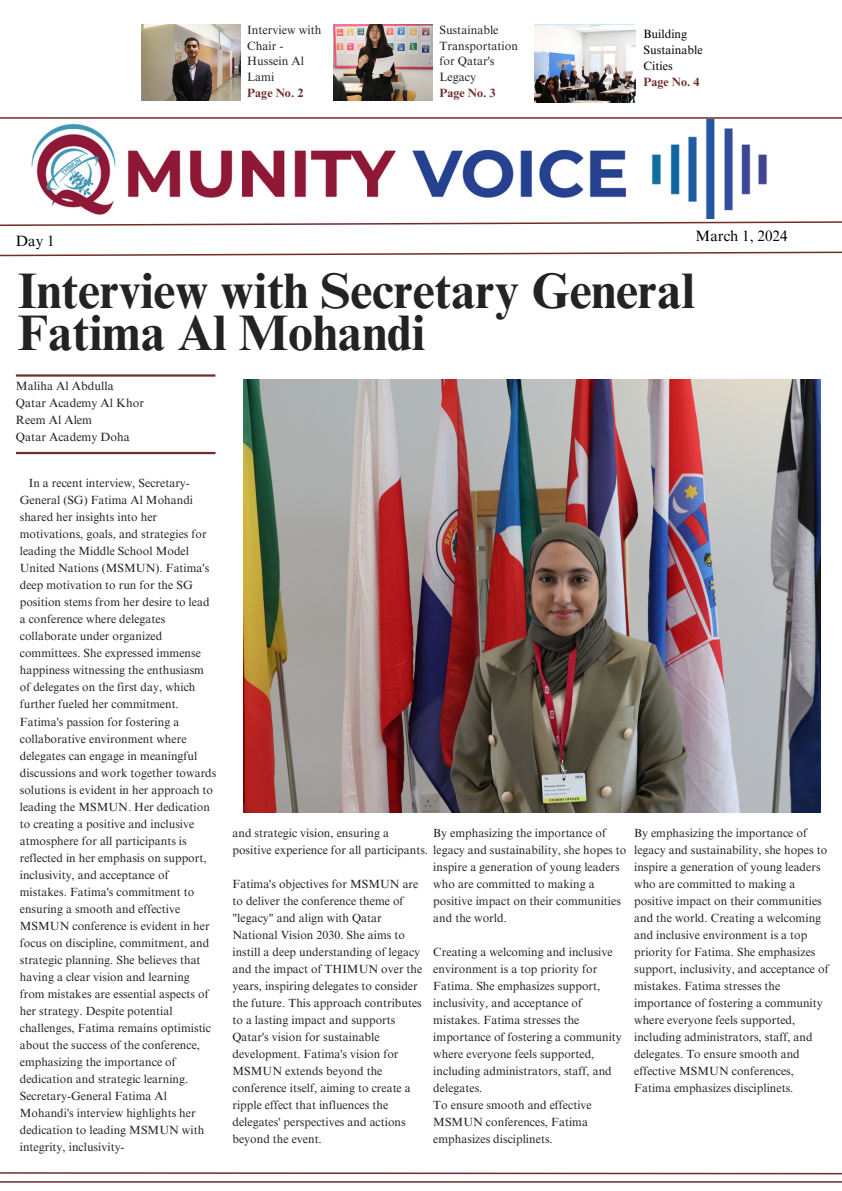
<style>
.page{position:relative;width:842px;height:1191px;background:#fff}
.page>*{position:absolute;margin:0;border:0;box-sizing:border-box;transform-origin:0 0}
.t1{font:700 50px/42px "Times NRMT Pro";letter-spacing:-.005em;color:#242323}
.t2{font:15px "Times NRMT Pro";color:#000}
.t3{font:12px/15.8px "Times NRMT Pro";letter-spacing:.005em;color:#242323}
.t4{font:12px/15.8px "Times NRMT Pro";letter-spacing:.005em;color:#000}
.t5{font:700 12px "Times NRMT Pro";letter-spacing:.005em;color:#722c2c}
.t6{font:11.8px/17px "Times NRMT Pro";letter-spacing:.005em;color:#242323}
</style>
<div class="page">
<hr style="left:0;top:1180px;width:842px;height:2px;background:#722c2c">
<svg style="left:0;top:1172px;width:842px;height:2px;background:#9d6c6c"></svg>
<img style="left:31px;top:119px;width:736px;height:99px">
<hr style="left:0;top:117px;width:842px;height:2px;background:#722c2c">
<svg style="left:0;top:221px;width:842px;height:5px"></svg>
<svg style="left:0;top:251px;width:842px;height:6px"></svg>
<hr style="left:16px;top:452px;width:200px;height:2px;background:#722c2c">
<hr style="left:16px;top:374px;width:199px;height:2px;background:#722c2c">
<img style="left:141px;top:25px;width:99px;height:76px">
<img style="left:333px;top:25px;width:100px;height:76px">
<img style="left:535px;top:25px;width:101px;height:77px">
<img style="left:244px;top:379px;width:577px;height:433px">
<h2 class="t3" style="left:247px;top:23px;width:76px">Interview with<br>Chair -<br>Hussein Al<br>Lami</h2>
<h1 class="t5" style="left:247px;top:88px;width:58px">Page No. 2</h1>
<p class="t3" style="left:439px;top:23px;width:80px">Sustainable<br>Transportation for Qatar's<br>Legacy</p>
<h2 class="t5" style="left:439px;top:88px;width:58px">Page No. 3</h2>
<p class="t4" style="left:643px;top:28px;width:61px">Building<br>Sustainable<br>Cities</p>
<p class="t5" style="left:643px;top:77px;width:58px">Page No. 4</p>
<p class="t2" style="left:16px;top:235px;width:40px">Day 1</p>
<p class="t2" style="left:696px;top:231px;width:93px">March 1, 2024</p>
<p class="t1" style="left:18px;top:276px;width:679px">Interview with Secretary General<br>Fatima Al Mohandi</p>
<p class="t3" style="left:16px;top:379px;width:99px">Maliha Al Abdulla</p>
<p class="t3" style="left:16px;top:396px;width:130px">Qatar Academy Al Khor</p>
<p class="t3" style="left:16px;top:413px;width:78px">Reem Al Alem</p>
<p class="t3" style="left:16px;top:431px;width:115px">Qatar Academy Doha</p>
<p class="t6" style="left:20px;top:476px;width:198px;text-indent:9px">In a recent interview, Secretary-General (SG) Fatima Al Mohandi shared her insights into her motivations, goals, and strategies for leading the Middle School Model United Nations (MSMUN). Fatima's deep motivation to run for the SG position stems from her desire to lead a conference where delegates collaborate under organized committees. She expressed immense happiness witnessing the enthusiasm of delegates on the first day, which further fueled her commitment.<br>Fatima's passion for fostering a collaborative environment where delegates can engage in meaningful discussions and work together towards solutions is evident in her approach to leading the MSMUN. Her dedication to creating a positive and inclusive atmosphere for all participants is reflected in her emphasis on support, inclusivity, and acceptance of mistakes. Fatima's commitment to ensuring a smooth and effective MSMUN conference is evident in her focus on discipline, commitment, and strategic planning. She believes that having a clear vision and learning from mistakes are essential aspects of her strategy. Despite potential challenges, Fatima remains optimistic about the success of the conference, emphasizing the importance of dedication and strategic learning.<br>Secretary-General Fatima Al Mohandi's interview highlights her dedication to leading MSMUN with integrity, inclusivity-</p>
<p class="t6" style="left:232px;top:825px;width:395px">and strategic vision, ensuring a<br>positive experience for all participants. legacy and sustainability, she hopes to</p>
<p class="t6" style="left:232px;top:876px;width:191px">Fatima's objectives for MSMUN are to deliver the conference theme of "legacy" and align with Qatar National Vision 2030. She aims to instill a deep understanding of legacy and the impact of THIMUN over the years, inspiring delegates to consider the future. This approach contributes to a lasting impact and supports Qatar's vision for sustainable development. Fatima's vision for MSMUN extends beyond the conference itself, aiming to create a ripple effect that influences the delegates' perspectives and actions beyond the event.</p>
<p class="t6" style="left:433px;top:825px;width:174px">By emphasizing the importance of</p>
<p class="t6" style="left:433px;top:859px;width:189px">inspire a generation of young leaders who are committed to making a positive impact on their communities and the world.</p>
<p class="t6" style="left:433px;top:944px;width:190px">Creating a welcoming and inclusive environment is a top priority for<br>Fatima. She emphasizes support, inclusivity, and acceptance of mistakes. Fatima stresses the importance of fostering a community where everyone feels supported, including administrators, staff, and delegates.</p>
<p class="t6" style="left:433px;top:1098px;width:160px">To ensure smooth and effective<br>MSMUN conferences, Fatima emphasizes disciplinets.</p>
<p class="t6" style="left:634px;top:825px;width:196px">By emphasizing the importance of legacy and sustainability, she hopes to inspire a generation of young leaders who are committed to making a positive impact on their communities and the world. Creating a welcoming and inclusive environment is a top priority for Fatima. She emphasizes support, inclusivity, and acceptance of mistakes. Fatima stresses the importance of fostering a community where everyone feels supported, including administrators, staff, and delegates. To ensure smooth and effective MSMUN conferences, Fatima emphasizes disciplinets.</p>
</div>
